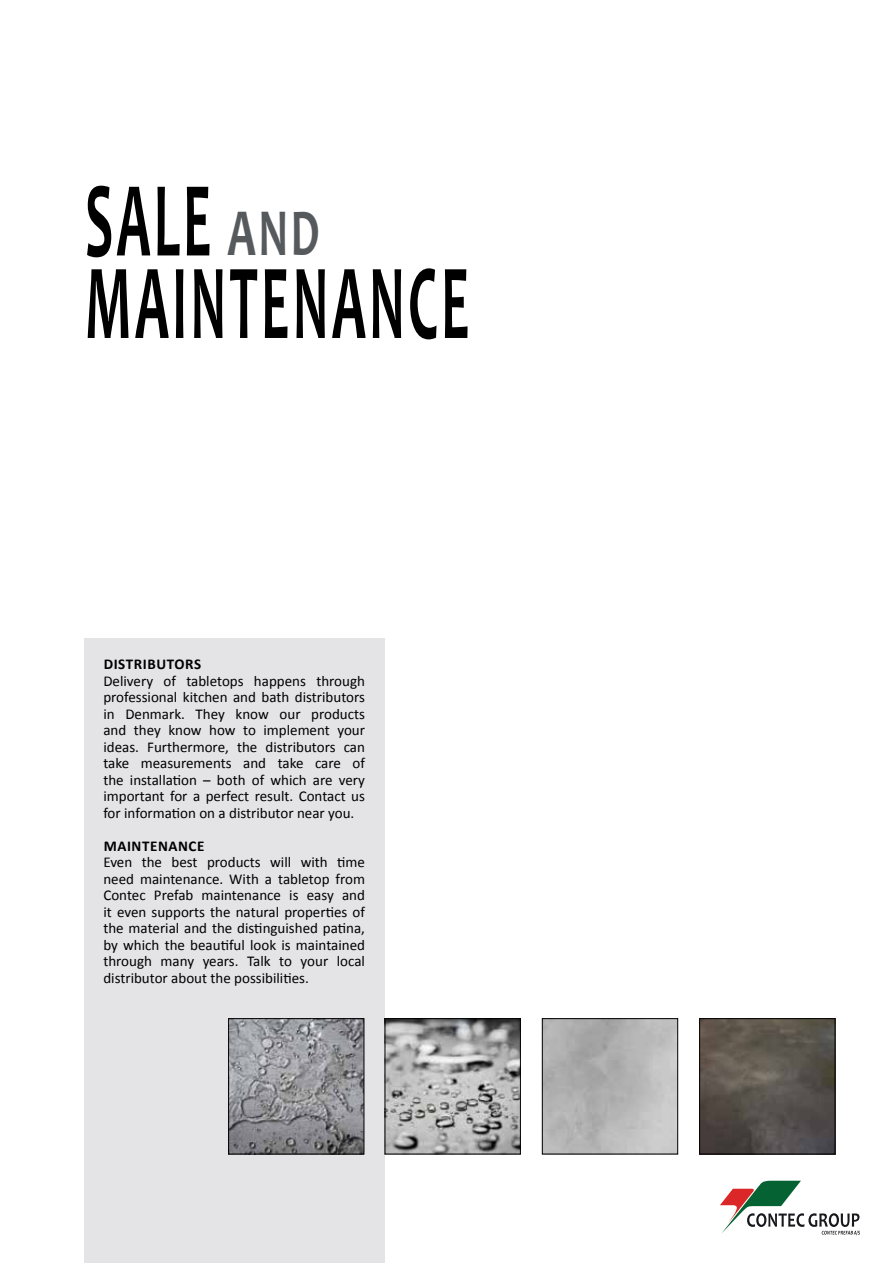
<style>
.page{position:relative;width:893px;height:1263px;background:#fff}
.page>*{position:absolute;margin:0;border:0;box-sizing:border-box;transform-origin:0 0}
.t1{font:700 108px/82.5px "Candara";letter-spacing:.06em;color:#000;scale:.5 1}
.t2{font:15px/16.5px "Calibri";color:#000;text-align:justify}
.t3{font:700 15px "Calibri";color:#000}
.s1{font-size:67.5px;color:#565a5c}
</style>
<div class="page">
<div style="left:84px;top:638px;width:300px;height:625px;background:#e4e4e7"></div>
<img style="left:230px;top:1020px;width:132px;height:132px">
<div style="left:228px;top:1018px;width:136px;height:136px;border:1px solid #000"></div>
<img style="left:387px;top:1020px;width:132px;height:132px">
<div style="left:385px;top:1018px;width:136px;height:136px;border:1px solid #000"></div>
<img style="left:701px;top:1020px;width:132px;height:132px">
<div style="left:699px;top:1018px;width:136px;height:136px;border:1px solid #000"></div>
<div style="left:542px;top:1018px;width:136px;height:136px;border:1px solid #000"></div>
<svg style="left:720px;top:1181px;width:140px;height:54px"></svg>
<h1 class="t1" style="left:85px;top:178px;width:770px">SALE <span class="s1">AND<br></span>MAINTENANCE</h1>
<p class="t3" style="left:104px;top:655px;width:9px">DISTRIBUTORS</p>
<p class="t2" style="left:103px;top:673px;width:263px">Delivery of tabletops happens through professional kitchen and bath distributors in Denmark. They know our products and they know how to implement your ideas. Furthermore, the distributors can take measurements and take care of the installation – both of which are very important for a perfect result. Contact us for information on a distributor near you.</p>
<p class="t3" style="left:104px;top:836px;width:11px">MAINTENANCE</p>
<p class="t2" style="left:103px;top:854px;width:263px">Even the best products will with time need maintenance. With a tabletop from Contec Prefab maintenance is easy and it even supports the natural properties of the material and the distinguished patina, by which the beautiful look is maintained through many years. Talk to your local distributor about the possibilities.</p>
</div>
